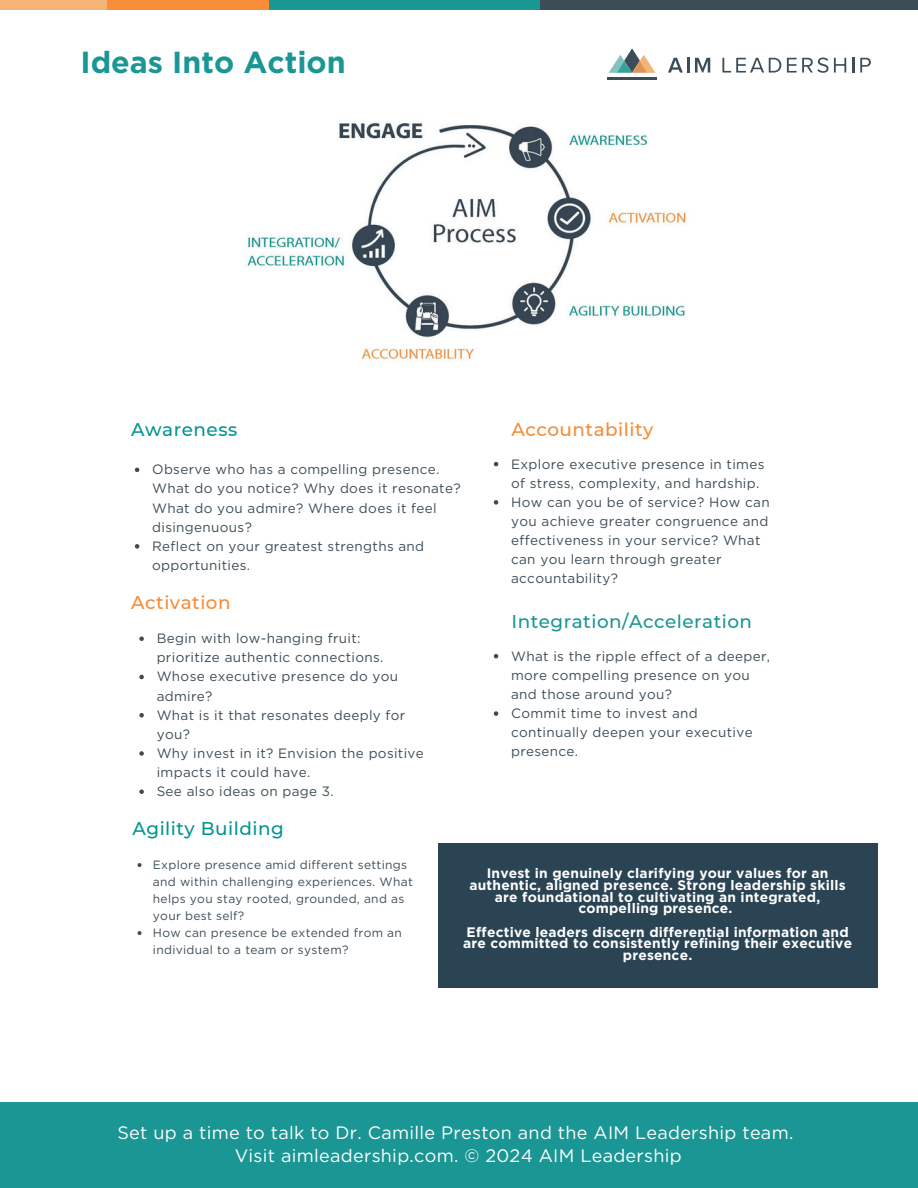
<style>
.page{position:relative;width:918px;height:1188px;background:#fff}
.page>*{position:absolute;margin:0;border:0;box-sizing:border-box;transform-origin:0 0}
.t1{font:700 30.45px "Gotham";color:#1a9694}
.t2{font:500 18.45px "Montserrat";letter-spacing:.025em;color:#049490}
.t3{font:500 18.45px "Montserrat";letter-spacing:.025em;color:#f48c38}
.t4{font:500 18.45px "Montserrat";letter-spacing:.025em;color:#1a9694}
.t5{font:18px/22.5px "Gotham";letter-spacing:.015em;color:#fff;text-align:center}
.t6{font:700 13.8px/11.7px "Gotham";letter-spacing:.015em;color:#fefefe;text-align:center}
.t7{font:13.5px/19px "Gotham";letter-spacing:.025em;color:#3d4d57}
.t8{font:12px/17px "Gotham";letter-spacing:.025em;color:#3d4d57}
</style>
<div class="page">
<div style="left:0;top:0;width:108px;height:10px;background:#f5b378"></div>
<div style="left:108px;top:0;width:163px;height:10px;background:#f88e38"></div>
<div style="left:270px;top:0;width:271px;height:10px;background:#1a9694"></div>
<div style="left:540px;top:0;width:378px;height:10px;background:#3d4d57"></div>
<svg style="left:668px;top:58px;width:15px;height:15px"></svg>
<hr style="left:687px;top:58px;width:3px;height:15px;background:#3d4d57">
<svg style="left:695px;top:58px;width:15px;height:15px"></svg>
<svg style="left:722px;top:58px;width:59px;height:15px"></svg>
<svg style="left:787px;top:58px;width:59px;height:15px"></svg>
<svg style="left:852px;top:58px;width:2px;height:15px"></svg>
<svg style="left:860px;top:58px;width:11px;height:15px"></svg>
<svg style="left:609px;top:48px;width:46px;height:25px"></svg>
<hr style="left:608px;top:77px;width:49px;height:2px;background:#3d4d57">
<img style="left:246px;top:122px;width:441px;height:240px">
<div style="left:0;top:1102px;width:918px;height:86px;background:#1a9694"></div>
<svg style="left:494px;top:462px;width:4px;height:4px"></svg>
<svg style="left:494px;top:500px;width:4px;height:5px"></svg>
<svg style="left:139px;top:636px;width:5px;height:5px"></svg>
<svg style="left:139px;top:675px;width:5px;height:4px"></svg>
<svg style="left:139px;top:713px;width:5px;height:4px"></svg>
<svg style="left:139px;top:751px;width:5px;height:5px"></svg>
<svg style="left:139px;top:789px;width:5px;height:5px"></svg>
<svg style="left:135px;top:468px;width:4px;height:4px"></svg>
<svg style="left:135px;top:544px;width:4px;height:5px"></svg>
<svg style="left:494px;top:654px;width:4px;height:4px"></svg>
<svg style="left:494px;top:711px;width:4px;height:5px"></svg>
<svg style="left:138px;top:863px;width:4px;height:4px"></svg>
<svg style="left:138px;top:931px;width:4px;height:4px"></svg>
<div style="left:438px;top:843px;width:439px;height:145px;background:#2b4454"></div>
<h2 class="t1" style="left:81px;top:44px;width:267px">Ideas Into Action</h2>
<p class="t2" style="left:131px;top:418px;width:107px">Awareness</p>
<h2 class="t7" style="left:152px;top:460px;width:310px">Observe who has a compelling presence.<br>What do you notice? Why does it resonate?<br>What do you admire? Where does it feel disingenuous?</h2>
<p class="t7" style="left:152px;top:536px;width:274px">Reflect on your greatest strengths and opportunities.</p>
<h2 class="t3" style="left:131px;top:591px;width:101px">Activation</h2>
<p class="t7" style="left:157px;top:629px;width:228px">Begin with low-hanging fruit: prioritize authentic connections.</p>
<p class="t7" style="left:157px;top:667px;width:243px">Whose executive presence do you admire?</p>
<p class="t7" style="left:157px;top:705px;width:250px">What is it that resonates deeply for you?</p>
<p class="t7" style="left:157px;top:744px;width:269px">Why invest in it? Envision the positive impacts it could have.</p>
<p class="t7" style="left:157px;top:782px;width:179px">See also ideas on page 3.</p>
<p class="t2" style="left:133px;top:817px;width:153px">Agility Building</p>
<h2 class="t3" style="left:512px;top:418px;width:143px">Accountability</h2>
<p class="t7" style="left:511px;top:454px;width:255px">Explore executive presence in times of stress, complexity, and hardship.</p>
<p class="t7" style="left:511px;top:492px;width:260px">How can you be of service? How can you achieve greater congruence and effectiveness in your service? What can you learn through greater accountability?</p>
<p class="t4" style="left:512px;top:610px;width:242px">Integration/Acceleration</p>
<h2 class="t7" style="left:511px;top:646px;width:261px">What is the ripple effect of a deeper, more compelling presence on you and those around you?</h2>
<p class="t7" style="left:511px;top:704px;width:243px">Commit time to invest and continually deepen your executive presence.</p>
<p class="t8" style="left:153px;top:856px;width:262px">Explore presence amid different settings and within challenging experiences. What helps you stay rooted, grounded, and as your best self?</p>
<p class="t8" style="left:153px;top:924px;width:251px">How can presence be extended from an individual to a team or system?</p>
<p class="t6" style="left:469px;top:868px;width:378px">Invest in genuinely clarifying your values for an authentic, aligned presence. Strong leadership skills are foundational to cultivating an integrated, compelling presence.</p>
<h3 class="t6" style="left:463px;top:926px;width:391px">Effective leaders discern differential information and are committed to consistently refining their executive presence.</h3>
<h4 class="t5" style="left:117px;top:1122px;width:677px">Set up a time to talk to Dr. Camille Preston and the AIM Leadership team.<br>Visit aimleadership.com. © 2024 AIM Leadership</h4>
</div>
